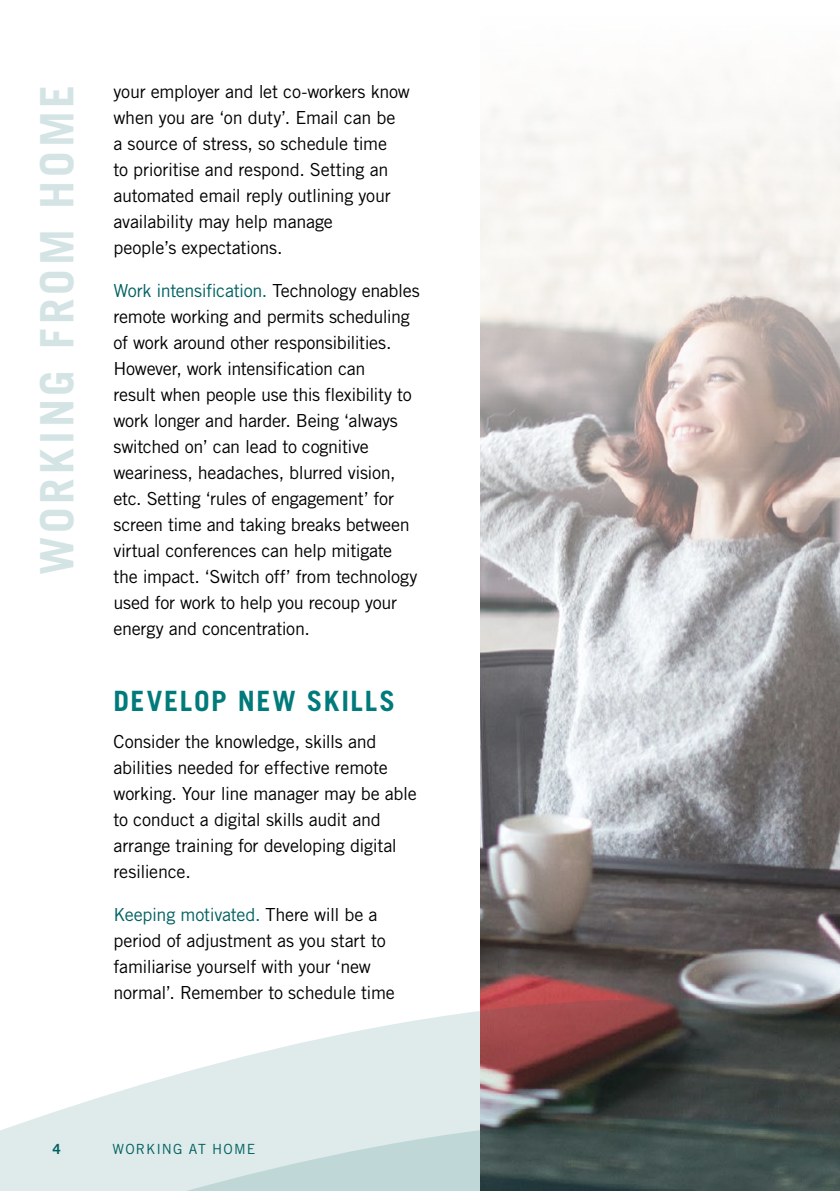
<style>
.page{position:relative;width:840px;height:1191px;background:#fff}
.page>*{position:absolute;margin:0;border:0;box-sizing:border-box;transform-origin:0 0}
.t1{font:700 46px "Trade Gothic LT Std";letter-spacing:.08em;color:#d4e4e5}
.t2{font:700 28px "Trade Gothic LT Std";letter-spacing:.065em;color:#007a7b}
.t3{font:18px/26px "Trade Gothic LT Std";letter-spacing:-.015em;color:#000}
.t4{font:14px "Trade Gothic LT Std";letter-spacing:.075em;color:#006060}
.t5{font:700 14px "Trade Gothic LT Std";color:#006060}
.s1{color:#006060}
</style>
<div class="page">
<img style="left:480px;top:73px;width:359px;height:908px">
<svg style="left:0;top:981px;width:839px;height:210px"></svg>
<h1 class="t1" style="left:29px;top:575px;width:491px;rotate:-90deg">WORKING FROM HOME</h1>
<p class="t3" style="left:113px;top:78px;width:298px">your employer and let co-workers know when you are ‘on duty’. Email can be<br>a source of stress, so schedule time<br>to prioritise and respond. Setting an automated email reply outlining your availability may help manage<br>people’s expectations.</p>
<p class="t3" style="left:113px;top:277px;width:307px"><span class="s1">Work intensification.</span> Technology enables remote working and permits scheduling of work around other responsibilities.<br>However, work intensification can<br>result when people use this flexibility to work longer and harder. Being ‘always switched on’ can lead to cognitive weariness, headaches, blurred vision, etc. Setting ‘rules of engagement’ for screen time and taking breaks between virtual conferences can help mitigate the impact. ‘Switch off’ from technology used for work to help you recoup your energy and concentration.</p>
<h2 class="t2" style="left:113px;top:683px;width:283px">DEVELOP NEW SKILLS</h2>
<p class="t3" style="left:113px;top:728px;width:305px">Consider the knowledge, skills and abilities needed for effective remote working. Your line manager may be able to conduct a digital skills audit and arrange training for developing digital resilience.</p>
<p class="t3" style="left:113px;top:901px;width:283px"><span class="s1">Keeping motivated.</span> There will be a period of adjustment as you start to familiarise yourself with your ‘new normal’. Remember to schedule time</p>
<p class="t5" style="left:53px;top:1139px;width:9px">4</p>
<p class="t4" style="left:112px;top:1140px;width:144px">WORKING AT HOME</p>
</div>
